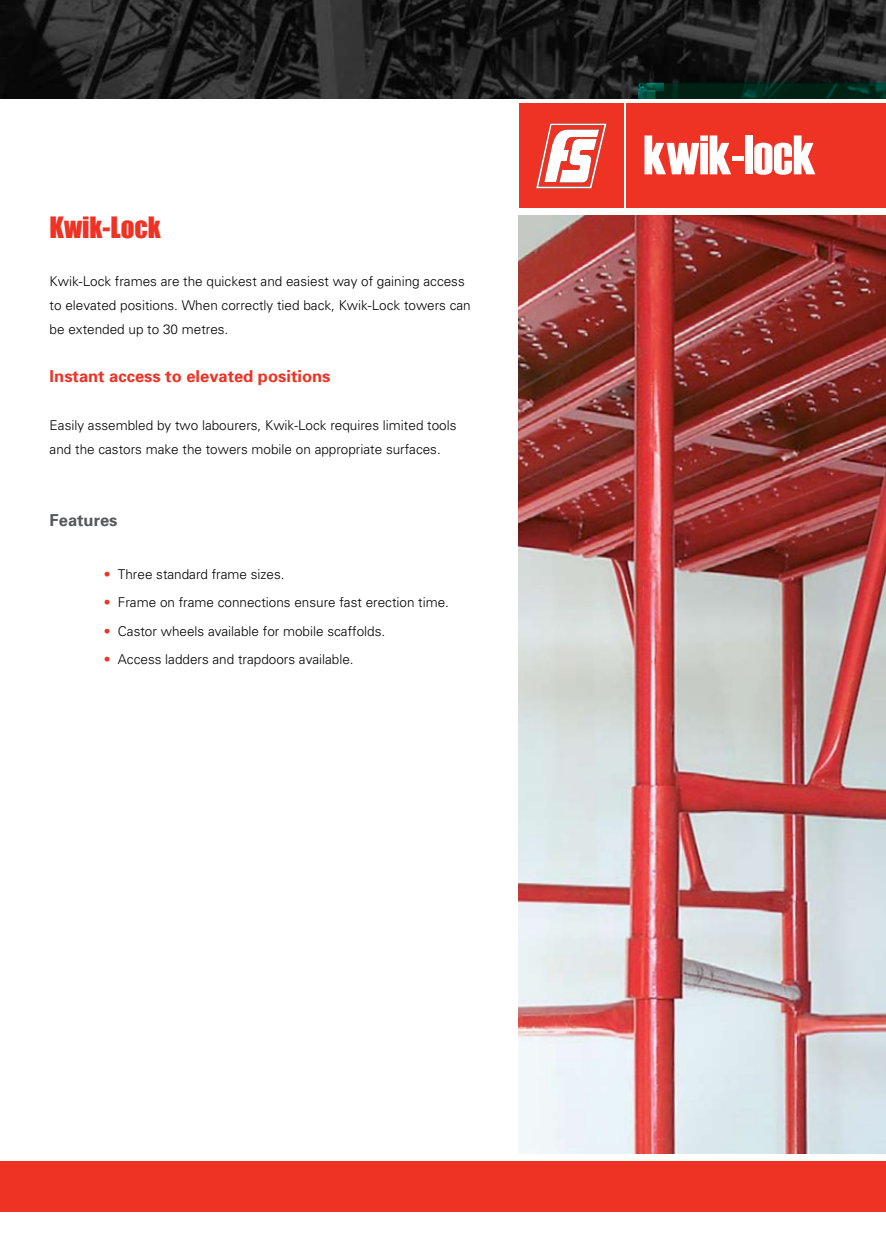
<style>
.page{position:relative;width:886px;height:1254px;background:#fff}
.page>*{position:absolute;margin:0;border:0;box-sizing:border-box;transform-origin:0 0}
.t1{font:27px "Impact";color:#ee3224}
.t2{font:700 16.5px "Univers";color:#ee3224}
.t3{font:700 16.5px "Univers";color:#58595b}
.t4{font:300 13.5px/24px "Univers";color:#000}
.s1{color:#ee3224}
</style>
<div class="page">
<img style="left:519px;top:215px;width:366px;height:939px">
<div style="left:0;top:1161px;width:885px;height:50px;background:#ee3224"></div>
<div style="left:626px;top:104px;width:259px;height:104px;background:#ee3224"></div>
<div style="left:519px;top:104px;width:104px;height:104px;background:#ee3224"></div>
<svg style="left:536px;top:124px;width:70px;height:64px"></svg>
<svg style="left:644px;top:135px;width:87px;height:39px"></svg>
<div style="left:732px;top:156px;width:11px;height:5px;background:#fff"></div>
<div style="left:744px;top:135px;width:8px;height:39px;background:#fff"></div>
<svg style="left:754px;top:135px;width:61px;height:40px"></svg>
<img style="left:0;top:0;width:885px;height:98px">
<h1 class="t1" style="left:50px;top:211px;width:113px">Kwik-Lock</h1>
<p class="t4" style="left:50px;top:269px;width:422px">Kwik-Lock frames are the quickest and easiest way of gaining access to elevated positions. When correctly tied back, Kwik-Lock towers can be extended up to 30 metres.</p>
<p class="t2" style="left:50px;top:366px;width:282px">Instant access to elevated positions</p>
<p class="t4" style="left:50px;top:413px;width:408px">Easily assembled by two labourers, Kwik-Lock requires limited tools and the castors make the towers mobile on appropriate surfaces.</p>
<p class="t3" style="left:50px;top:510px;width:69px">Features</p>
<p class="t4" style="left:104px;top:562px;width:182px"><span class="s1">•</span> Three standard frame sizes.</p>
<p class="t4" style="left:104px;top:590px;width:347px"><span class="s1">•</span> Frame on frame connections ensure fast erection time.</p>
<p class="t4" style="left:104px;top:619px;width:283px"><span class="s1">•</span> Castor wheels available for mobile scaffolds.</p>
<p class="t4" style="left:104px;top:647px;width:251px"><span class="s1">•</span> Access ladders and trapdoors available.</p>
</div>
